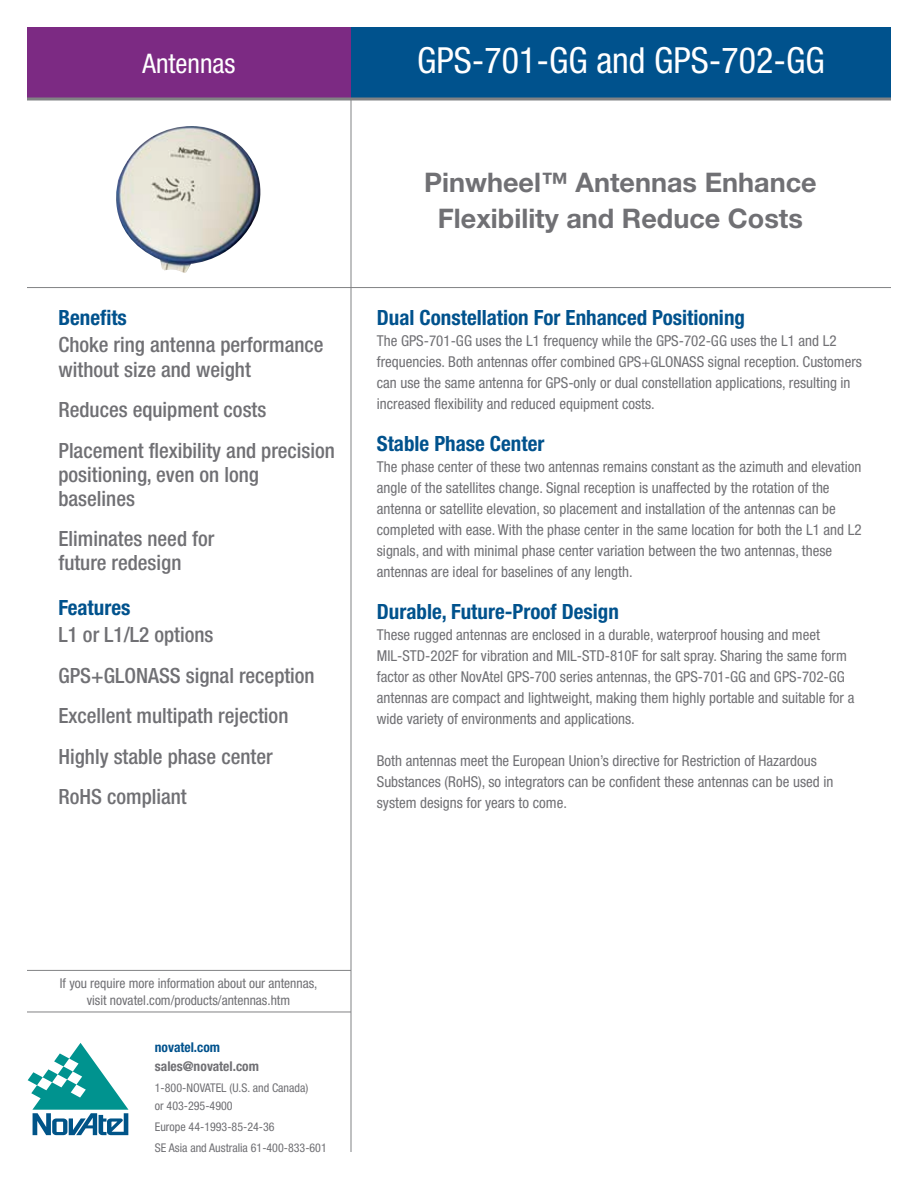
<style>
.page{position:relative;width:918px;height:1188px;background:#fff}
.page>*{position:absolute;margin:0;border:0;box-sizing:border-box;transform-origin:0 0}
.t1{font:condensed 36px "Helvetica Neue LT Std";color:#fff}
.t2{font:700 27px/36px "Helvetica Neue";color:#707074;text-align:center}
.t3{font:condensed 27px "Helvetica Neue LT Std";color:#fff}
.t4{font:500 condensed 21px/40.5px "Helvetica Neue LT Std";color:#707074}
.t5{font:700 condensed 21px "Helvetica Neue LT Std";color:#00528d}
.t6{font:condensed 15px/21px "Helvetica Neue LT Std";color:#707074}
.t7{font:condensed 13.5px/16.5px "Helvetica Neue LT Std";color:#707074;text-align:center}
.t8{font:700 condensed 13.5px "Helvetica Neue LT Std";color:#707074}
.t9{font:700 condensed 13.5px "Helvetica Neue LT Std";color:#00528d}
.t10{font:condensed 12px/18px "Helvetica Neue LT Std";color:#707074}
</style>
<div class="page">
<hr style="left:27px;top:287px;width:864px;height:1px;background:#818284">
<div style="left:351px;top:27px;width:540px;height:72px;background:#00528d"></div>
<div style="left:27px;top:27px;width:324px;height:72px;background:#7c2a83"></div>
<hr style="left:351px;top:99px;width:1px;height:1053px;background:#818284">
<svg style="left:28px;top:1043px;width:100px;height:92px"></svg>
<hr style="left:27px;top:98px;width:864px;height:2px;background:#818284">
<hr style="left:27px;top:1012px;width:324px;height:1px;background:#818284">
<hr style="left:27px;top:970px;width:324px;height:1px;background:#818284">
<img style="left:116px;top:126px;width:145px;height:147px">
<h2 class="t3" style="left:143px;top:48px;width:94px">Antennas</h2>
<h1 class="t1" style="left:417px;top:39px;width:409px">GPS-701-GG and GPS-702-GG</h1>
<h3 class="t5" style="left:58px;top:305px;width:70px">Benefits</h3>
<h3 class="t4" style="left:58px;top:333px;width:267px;line-height:24px">Choke ring antenna performance without size and weight</h3>
<h3 class="t4" style="left:58px;top:389px;width:278px">Reduces equipment costs<br>Placement flexibility and precision</h3>
<h3 class="t4" style="left:58px;top:462px;width:202px;line-height:24px">positioning, even on long baselines</h3>
<h3 class="t4" style="left:58px;top:526px;width:157px;line-height:24px">Eliminates need for future redesign</h3>
<h3 class="t5" style="left:58px;top:595px;width:73px">Features</h3>
<h3 class="t4" style="left:58px;top:614px;width:258px">L1 or L1/L2 options<br>GPS+GLONASS signal reception<br>Excellent multipath rejection<br>Highly stable phase center<br>RoHS compliant</h3>
<h2 class="t2" style="left:424px;top:163px;width:394px">Pinwheel™ Antennas Enhance<br>Flexibility and Reduce Costs</h2>
<h3 class="t5" style="left:377px;top:305px;width:370px">Dual Constellation For Enhanced Positioning</h3>
<p class="t6" style="left:377px;top:331px;width:487px">The GPS-701-GG uses the L1 frequency while the GPS-702-GG uses the L1 and L2 frequencies. Both antennas offer combined GPS+GLONASS signal reception. Customers can use the same antenna for GPS-only or dual constellation applications, resulting in increased flexibility and reduced equipment costs.</p>
<h3 class="t5" style="left:377px;top:431px;width:169px">Stable Phase Center</h3>
<p class="t6" style="left:377px;top:457px;width:486px">The phase center of these two antennas remains constant as the azimuth and elevation angle of the satellites change. Signal reception is unaffected by the rotation of the antenna or satellite elevation, so placement and installation of the antennas can be completed with ease. With the phase center in the same location for both the L1 and L2 signals, and with minimal phase center variation between the two antennas, these antennas are ideal for baselines of any length.</p>
<h3 class="t5" style="left:377px;top:599px;width:244px">Durable, Future-Proof Design</h3>
<p class="t6" style="left:377px;top:625px;width:479px">These rugged antennas are enclosed in a durable, waterproof housing and meet MIL-STD-202F for vibration and MIL-STD-810F for salt spray. Sharing the same form factor as other NovAtel GPS-700 series antennas, the GPS-701-GG and GPS-702-GG antennas are compact and lightweight, making them highly portable and suitable for a wide variety of environments and applications.</p>
<p class="t6" style="left:377px;top:751px;width:458px">Both antennas meet the European Union’s directive for Restriction of Hazardous<br>Substances (RoHS), so integrators can be confident these antennas can be used in system designs for years to come.</p>
<p class="t7" style="left:60px;top:975px;width:259px">If you require more information about our antennas, visit novatel.com/products/antennas.htm</p>
<p class="t9" style="left:155px;top:1039px;width:67px">novatel.com</p>
<p class="t8" style="left:155px;top:1058px;width:106px">sales@novatel.com</p>
<p class="t10" style="left:155px;top:1079px;width:155px">1-800-NOVATEL (U.S. and Canada) or 403-295-4900</p>
<p class="t10" style="left:155px;top:1116px;width:173px;line-height:21px">Europe 44-1993-85-24-36<br>SE Asia and Australia 61-400-833-601</p>
</div>
